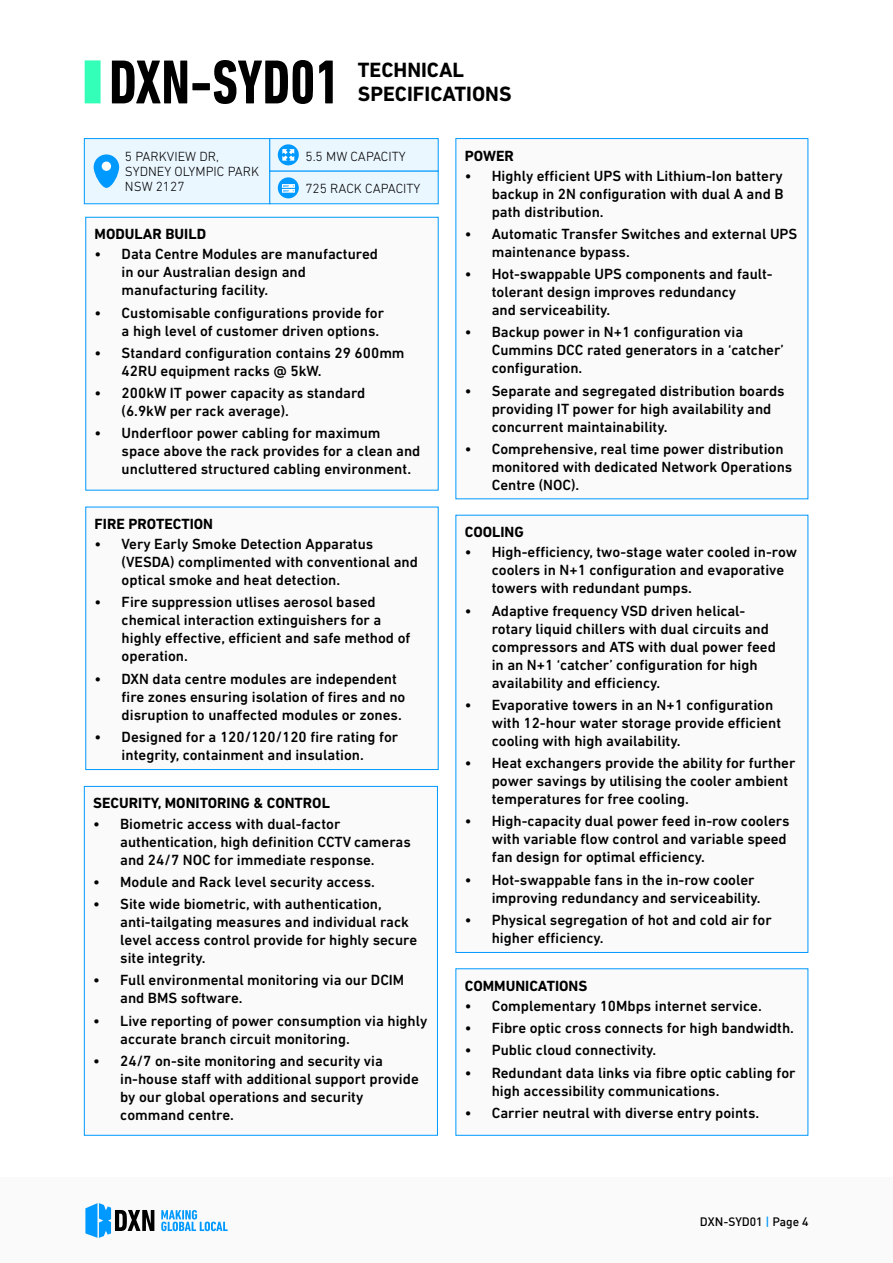
<style>
.page{position:relative;width:893px;height:1263px;background:#fff}
.page>*{position:absolute;margin:0;border:0;box-sizing:border-box;transform-origin:0 0}
.t1{font:700 21px/24px "DIN Next LT Pro";color:#000}
.t2{font:500 15px/18px "DIN Next LT Pro";color:#000}
.t3{font:700 15px "DIN Next LT Pro";color:#000}
.t4{font:300 13.5px/15px "DIN Next LT Pro";color:#000}
.t5{font:500 12px "DIN";color:#000}
.s1{color:#09f}
</style>
<div class="page">
<div style="left:0;top:1178px;width:893px;height:85px;background:#fafafa"></div>
<svg style="left:85px;top:1203px;width:69px;height:35px"></svg>
<svg style="left:161px;top:1210px;width:67px;height:21px"></svg>
<div style="left:456px;top:139px;width:352px;height:360px;background:#fafafa"></div>
<div style="left:456px;top:515px;width:352px;height:437px;background:#fafafa"></div>
<div style="left:456px;top:969px;width:352px;height:166px;background:#fafafa"></div>
<div style="left:455px;top:968px;width:353px;height:168px;border:1px solid #09f"></div>
<div style="left:84px;top:786px;width:353px;height:349px;background:#fafafa"></div>
<div style="left:84px;top:786px;width:354px;height:350px;border:1px solid #09f"></div>
<div style="left:86px;top:217px;width:352px;height:273px;background:#fafafa"></div>
<div style="left:86px;top:507px;width:352px;height:262px;background:#fafafa"></div>
<svg style="left:112px;top:61px;width:75px;height:42px"></svg>
<div style="left:192px;top:83px;width:18px;height:7px;background:#000"></div>
<svg style="left:214px;top:60px;width:99px;height:44px"></svg>
<svg style="left:319px;top:61px;width:14px;height:42px"></svg>
<div style="left:85px;top:60px;width:16px;height:43px;background:#33ffb8"></div>
<div style="left:84px;top:138px;width:186px;height:66px;background:#ebf7ff;border:1px solid #09f"></div>
<div style="left:269px;top:138px;width:170px;height:34px;background:#ebf7ff;border:1px solid #09f"></div>
<div style="left:269px;top:171px;width:170px;height:33px;background:#ebf7ff"></div>
<svg style="left:94px;top:154px;width:25px;height:34px"></svg>
<div style="left:102px;top:162px;width:9px;height:9px;background:#fff;border-radius:50%"></div>
<div style="left:278px;top:144px;width:21px;height:21px;background:#09f;border-radius:50%"></div>
<svg style="left:282px;top:149px;width:12px;height:12px"></svg>
<div style="left:278px;top:177px;width:21px;height:21px;background:#09f;border-radius:50%"></div>
<svg style="left:282px;top:184px;width:13px;height:9px"></svg>
<h1 class="t1" style="left:358px;top:60px;width:155px">TECHNICAL<br>SPECIFICATIONS</h1>
<p class="t4" style="left:125px;top:150px;width:136px">5 PARKVIEW DR,<br>SYDNEY OLYMPIC PARK<br>NSW 2127</p>
<p class="t4" style="left:305px;top:150px;width:102px">5.5 MW CAPACITY</p>
<p class="t4" style="left:305px;top:182px;width:117px">725 RACK CAPACITY</p>
<p class="t3" style="left:95px;top:229px;width:113px">MODULAR BUILD</p>
<p class="t2" style="left:122px;top:245px;width:258px;text-indent:-27px">• Data Centre Modules are manufactured in our Australian design and manufacturing facility.</p>
<p class="t2" style="left:122px;top:304px;width:264px;text-indent:-27px">• Customisable configurations provide for a high level of customer driven options.</p>
<p class="t2" style="left:122px;top:344px;width:284px;text-indent:-27px">• Standard configuration contains 29 600mm<br>42RU equipment racks @ 5kW.</p>
<p class="t2" style="left:122px;top:384px;width:245px;text-indent:-27px">• 200kW IT power capacity as standard (6.9kW per rack average).</p>
<p class="t2" style="left:122px;top:424px;width:300px;text-indent:-27px">• Underfloor power cabling for maximum space above the rack provides for a clean and uncluttered structured cabling environment.</p>
<p class="t3" style="left:95px;top:519px;width:120px">FIRE PROTECTION</p>
<p class="t2" style="left:122px;top:535px;width:298px;text-indent:-27px">• Very Early Smoke Detection Apparatus (VESDA) complimented with conventional and optical smoke and heat detection.</p>
<p class="t2" style="left:122px;top:593px;width:290px;text-indent:-27px">• Fire suppression utlises aerosol based chemical interaction extinguishers for a highly effective, efficient and safe method of operation.</p>
<p class="t2" style="left:122px;top:670px;width:285px;text-indent:-27px">• DXN data centre modules are independent fire zones ensuring isolation of fires and no disruption to unaffected modules or zones.</p>
<p class="t2" style="left:95px;top:728px;width:305px;text-align:center">• Designed for a 120/120/120 fire rating for integrity, containment and insulation.</p>
<p class="t3" style="left:93px;top:798px;width:238px">SECURITY, MONITORING &amp; CONTROL</p>
<p class="t2" style="left:120px;top:815px;width:292px;text-indent:-27px">• Biometric access with dual-factor authentication, high definition CCTV cameras and 24/7 NOC for immediate response.</p>
<p class="t2" style="left:93px;top:873px;width:283px">• Module and Rack level security access.</p>
<p class="t2" style="left:120px;top:895px;width:299px;text-indent:-27px">• Site wide biometric, with authentication, anti-tailgating measures and individual rack level access control provide for highly secure site integrity.</p>
<p class="t2" style="left:120px;top:971px;width:286px;text-indent:-27px">• Full environmental monitoring via our DCIM and BMS software.</p>
<p class="t2" style="left:120px;top:1011px;width:309px;text-indent:-27px">• Live reporting of power consumption via highly accurate branch circuit monitoring.</p>
<p class="t2" style="left:120px;top:1052px;width:300px;text-indent:-27px">• 24/7 on-site monitoring and security via in-house staff with additional support provide by our global operations and security command centre.</p>
<p class="t3" style="left:465px;top:150px;width:51px">POWER</p>
<p class="t2" style="left:492px;top:167px;width:293px;text-align:justify;text-indent:-27px">• Highly efficient UPS with Lithium-Ion battery backup in 2N configuration with dual A and B path distribution.</p>
<p class="t2" style="left:492px;top:225px;width:307px;text-indent:-27px">• Automatic Transfer Switches and external UPS maintenance bypass.</p>
<p class="t2" style="left:492px;top:265px;width:282px;text-indent:-27px">• Hot-swappable UPS components and fault&shy;tolerant design improves redundancy<br>and serviceability.</p>
<p class="t2" style="left:492px;top:323px;width:294px;text-indent:-27px">• Backup power in N+1 configuration via<br>Cummins DCC rated generators in a ‘catcher’ configuration.</p>
<p class="t2" style="left:492px;top:382px;width:294px;text-indent:-27px">• Separate and segregated distribution boards providing IT power for high availability and concurrent maintainability.</p>
<p class="t2" style="left:492px;top:440px;width:302px;text-indent:-27px">• Comprehensive, real time power distribution monitored with dedicated Network Operations<br>Centre (NOC).</p>
<p class="t3" style="left:465px;top:527px;width:61px">COOLING</p>
<p class="t2" style="left:492px;top:543px;width:307px;text-indent:-27px">• High-efficiency, two-stage water cooled in-row coolers in N+1 configuration and evaporative towers with redundant pumps.</p>
<p class="t2" style="left:492px;top:602px;width:286px;text-indent:-27px">• Adaptive frequency VSD driven helical&shy;rotary liquid chillers with dual circuits and compressors and ATS with dual power feed in an N+1 ‘catcher’ configuration for high availability and efficiency.</p>
<p class="t2" style="left:492px;top:696px;width:291px;text-indent:-27px">• Evaporative towers in an N+1 configuration with 12-hour water storage provide efficient cooling with high availability.</p>
<p class="t2" style="left:492px;top:754px;width:305px;text-indent:-27px">• Heat exchangers provide the ability for further power savings by utilising the cooler ambient temperatures for free cooling.</p>
<p class="t2" style="left:492px;top:812px;width:299px;text-indent:-27px">• High-capacity dual power feed in-row coolers with variable flow control and variable speed fan design for optimal efficiency.</p>
<p class="t2" style="left:492px;top:871px;width:270px;text-indent:-27px">• Hot-swappable fans in the in-row cooler improving redundancy and serviceability.</p>
<p class="t2" style="left:492px;top:911px;width:281px;text-indent:-27px">• Physical segregation of hot and cold air for higher efficiency.</p>
<p class="t3" style="left:465px;top:980px;width:124px">COMMUNICATIONS</p>
<p class="t2" style="left:465px;top:997px;width:299px">• Complementary 10Mbps internet service.</p>
<p class="t2" style="left:465px;top:1019px;width:331px">• Fibre optic cross connects for high bandwidth.</p>
<p class="t2" style="left:465px;top:1041px;width:193px">• Public cloud connectivity.</p>
<p class="t2" style="left:492px;top:1064px;width:305px;text-indent:-27px">• Redundant data links via fibre optic cabling for high accessibility communications.</p>
<p class="t2" style="left:465px;top:1104px;width:296px">• Carrier neutral with diverse entry points.</p>
<p class="t5" style="left:700px;top:1216px;width:110px">DXN-SYD01 <span class="s1">|</span> Page 4</p>
</div>
